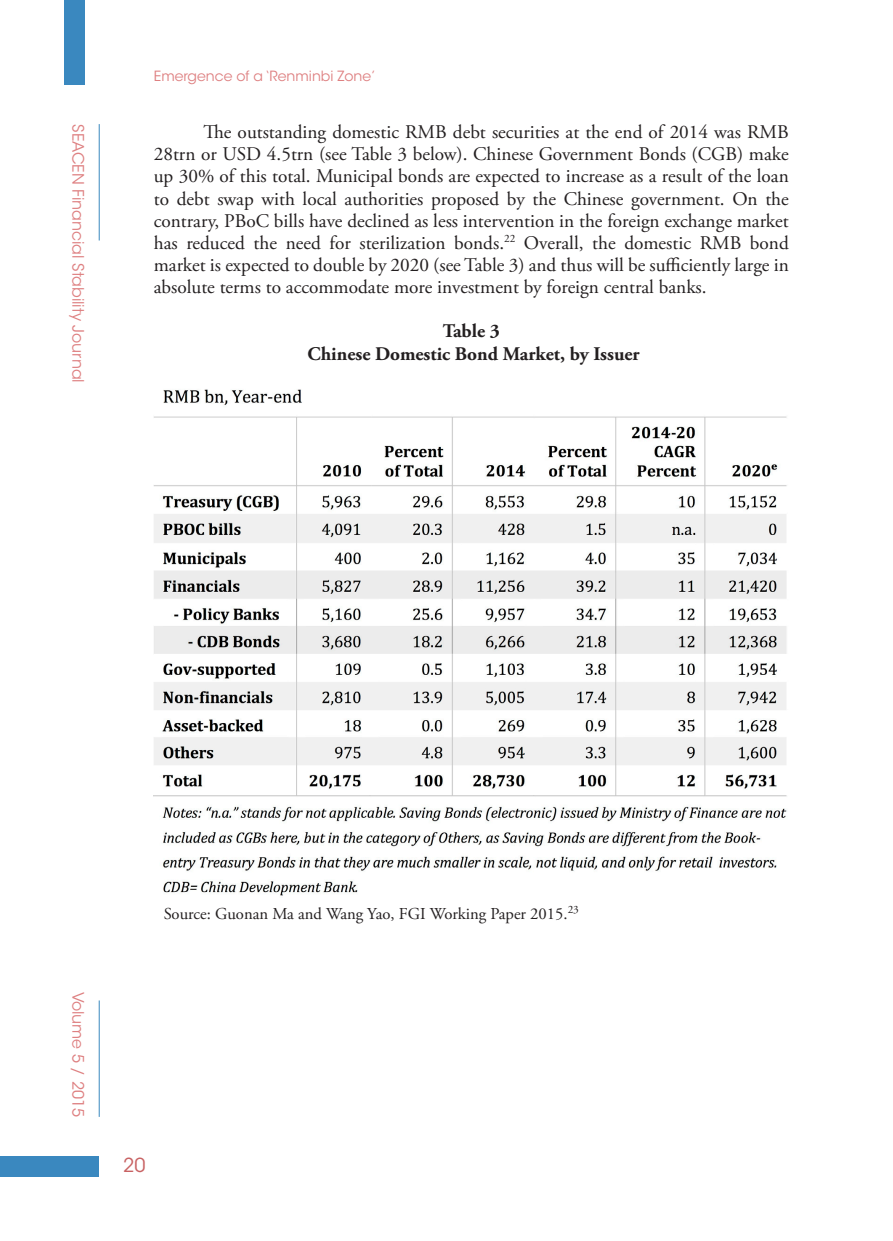
<style>
.page{position:relative;width:893px;height:1241px;background:#fff}
.page>*{position:absolute;margin:0;border:0;box-sizing:border-box;transform-origin:0 0}
.t1{font:19.25px/22.1px "Adobe Garamond Pro";color:#231f20;text-align:justify}
.t2{font:700 19.25px "Adobe Garamond Pro";color:#231f20}
.t3{font:19.25px "ITC Avant Garde Std";color:#c86263}
.t4{font:16.62px "Adobe Garamond Pro";color:#231f20}
.t5{font:15.75px "ITC Avant Garde Std";color:#de8081}
.t6{font:14px "ITC Avant Garde Std";color:#de8081}
</style>
<div class="page">
<div style="left:0;top:1156px;width:99px;height:20px;background:#3a88bf"></div>
<hr style="left:99px;top:124px;width:1px;height:116px;background:#3a88bf">
<hr style="left:99px;top:1000px;width:1px;height:116px;background:#3a88bf">
<div style="left:64px;top:0;width:20px;height:84px;background:#3a88bf"></div>
<img style="left:154px;top:389px;width:633px;height:507px">
<p class="t5" style="left:88px;top:124px;width:260px;rotate:90deg">SEACEN Financial Stability Journal</p>
<p class="t6" style="left:154px;top:67px;width:223px">Emergence of a ‘Renminbi Zone’</p>
<p class="t1" style="left:154px;top:122px;width:636px;text-indent:50px">The outstanding domestic RMB debt securities at the end of 2014 was RMB 28trn or USD 4.5trn (see Table 3 below). Chinese Government Bonds (CGB) make up 30% of this total. Municipal bonds are expected to increase as a result of the loan to debt swap with local authorities proposed by the Chinese government. On the contrary, PBoC bills have declined as less intervention in the foreign exchange market has reduced the need for sterilization bonds.<sup>22</sup> Overall, the domestic RMB bond market is expected to double by 2020 (see Table 3) and thus will be sufficiently large in absolute terms to accommodate more investment by foreign central banks.</p>
<p class="t2" style="left:443px;top:320px;width:59px">Table 3</p>
<p class="t2" style="left:307px;top:342px;width:334px">Chinese Domestic Bond Market, by Issuer</p>
<p class="t5" style="left:88px;top:991px;width:127px;rotate:90deg">Volume 5 / 2015</p>
<p class="t4" style="left:164px;top:903px;width:417px">Source: Guonan Ma and Wang Yao, FGI Working Paper 2015.<sup>23</sup></p>
<p class="t3" style="left:123px;top:1153px;width:24px">20</p>
</div>
